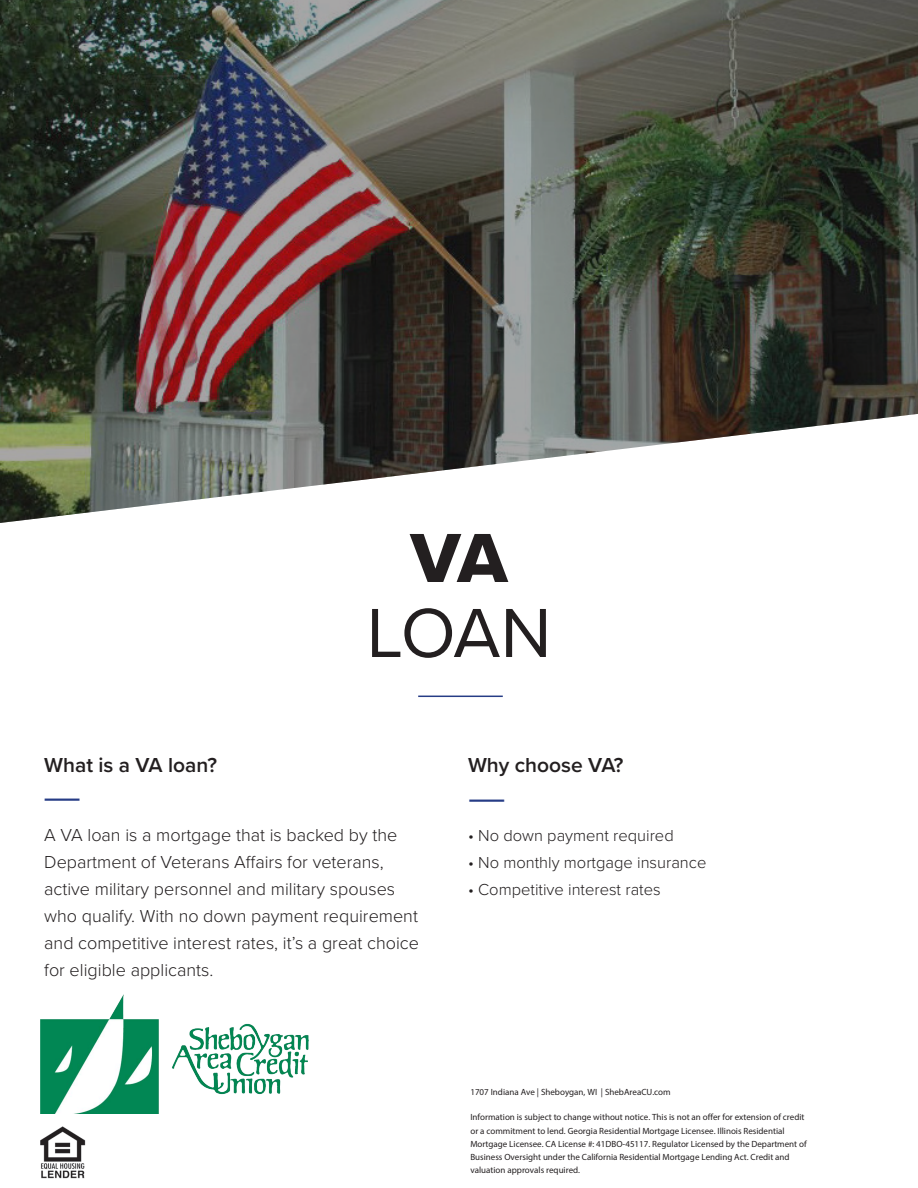
<style>
.page{position:relative;width:918px;height:1188px;background:#fff}
.page>*{position:absolute;margin:0;border:0;box-sizing:border-box;transform-origin:0 0}
.t1{font:72px "Proxima Nova";color:#231f20}
.t2{font:72px "Proxima Nova Extrabld";color:#231f20}
.t3{font:300 45px "Proxima Nova";color:#263c86}
.t4{font:600 21px "Proxima Nova";color:#231f20}
.t5{font:300 18px/27px "Proxima Nova";color:#231f20}
.t6{font:300 16.5px "Proxima Nova";color:#231f20}
.t7{font:9px/13.4px "Myriad Pro";color:#231f20}
</style>
<div class="page">
<img style="left:0;top:0;width:918px;height:523px">
<hr style="left:418px;top:696px;width:85px;height:1px;background:#263c86">
<img style="left:40px;top:1126px;width:45px;height:53px">
<img style="left:40px;top:995px;width:269px;height:118px">
<p class="t4" style="left:44px;top:750px;width:174px">What is a VA loan?</p>
<p class="t2" style="left:410px;top:504px;width:99px">VA</p>
<p class="t1" style="left:366px;top:579px;width:187px">LOAN</p>
<p class="t4" style="left:468px;top:750px;width:157px">Why choose VA?</p>
<p class="t3" style="left:44px;top:767px;width:39px">—</p>
<p class="t3" style="left:468px;top:767px;width:39px">—</p>
<p class="t5" style="left:44px;top:821px;width:376px">A VA loan is a mortgage that is backed by the Department of Veterans Affairs for veterans, active military personnel and military spouses who qualify. With no down payment requirement and competitive interest rates, it’s a great choice for eligible applicants.</p>
<p class="t6" style="left:468px;top:823px;width:207px">• No down payment required</p>
<p class="t6" style="left:468px;top:850px;width:240px">• No monthly mortgage insurance</p>
<p class="t6" style="left:468px;top:877px;width:194px">• Competitive interest rates</p>
<p class="t7" style="left:470px;top:1085px;width:202px">1707 Indiana Ave | Sheboygan, WI | ShebAreaCU.com</p>
<p class="t7" style="left:470px;top:1110px;width:338px">Information is subject to change without notice. This is not an offer for extension of credit or a commitment to lend. Georgia Residential Mortgage Licensee. Illinois Residential Mortgage Licensee. CA License #: 41DBO-45117. Regulator Licensed by the Department of Business Oversight under the California Residential Mortgage Lending Act. Credit and valuation approvals required.</p>
</div>
